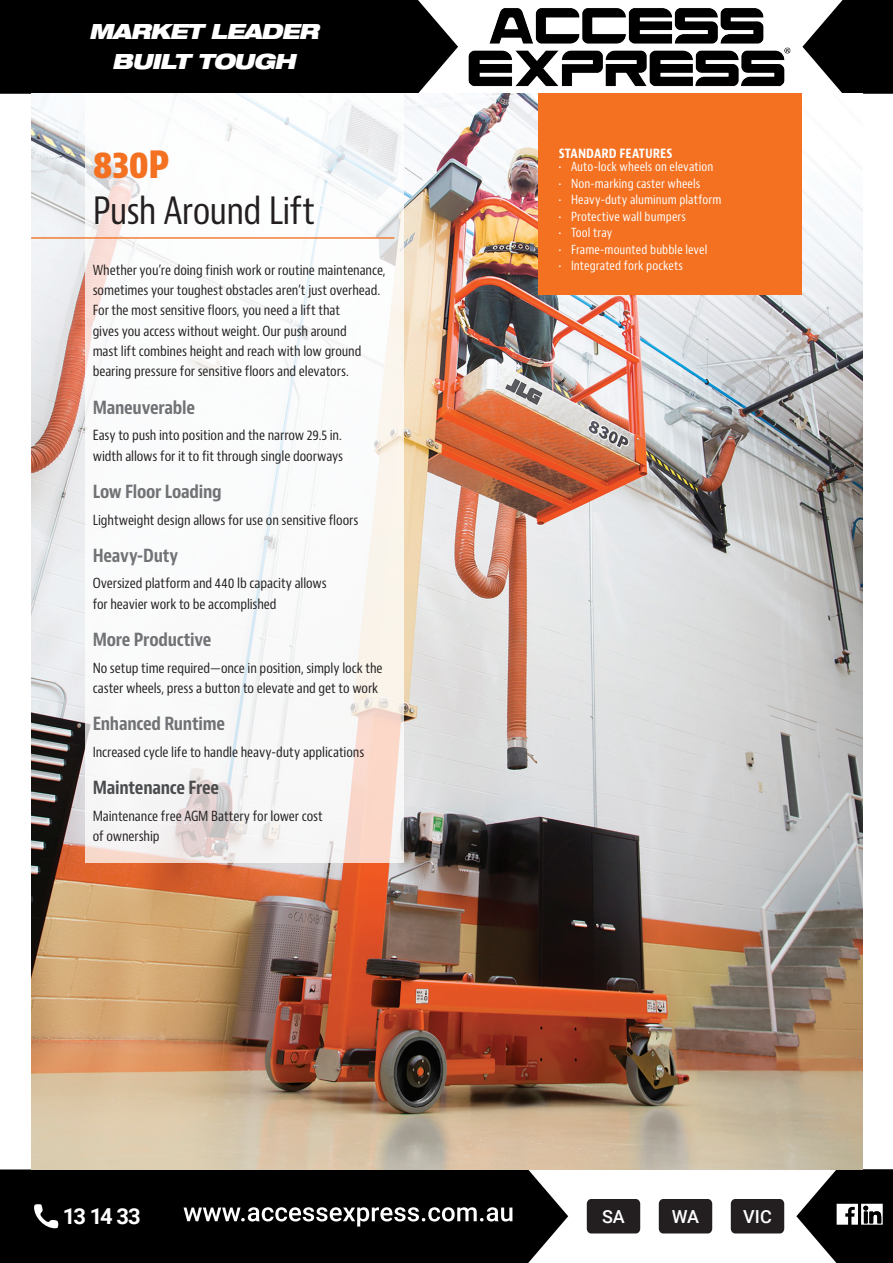
<style>
.page{position:relative;width:893px;height:1263px;background:#fff}
.page>*{position:absolute;margin:0;border:0;box-sizing:border-box;transform-origin:0 0}
.t1{font:condensed 36.75px/45.5px "Bernino Sans";letter-spacing:-.02em;color:#231f20}
.t2{font:700 21.9px "Roboto";color:#fff}
.t3{font:italic 900 expanded 21px/30px "Helvetica Neue LT Std";letter-spacing:-.04em;color:#fff;text-align:center}
.t4{font:500 18px "Roboto";color:#fff}
.t5{font:700 condensed 17.7px "Bernino Sans";letter-spacing:-.015em;color:#717275}
.t6{font:700 condensed 17.7px "Bernino Sans";letter-spacing:-.015em;color:#4b4c4d}
.t7{font:condensed 13.65px/20.4px "Bernino Sans";letter-spacing:-.005em;color:#231f20}
.t8{font:700 condensed 13.65px "Bernino Sans";letter-spacing:.005em;color:#fff}
.t9{font:condensed 12.3px "Bernino Sans";letter-spacing:.01em;color:#fff}
.s1{font-weight:800;color:#f37121}
</style>
<div class="page">
<div style="left:0;top:0;width:458px;height:93px;background:#000"></div>
<svg style="left:802px;top:0;width:91px;height:93px"></svg>
<img style="left:468px;top:8px;width:323px;height:79px">
<div style="left:0;top:1169px;width:568px;height:94px;background:#000"></div>
<svg style="left:796px;top:1169px;width:97px;height:94px"></svg>
<svg style="left:184px;top:1207px;width:328px;height:19px"></svg>
<div style="left:731px;top:1199px;width:53px;height:34px;background:#231f20;border-radius:5px"></div>
<div style="left:659px;top:1199px;width:53px;height:34px;background:#231f20;border-radius:5px"></div>
<div style="left:587px;top:1199px;width:53px;height:34px;background:#231f20;border-radius:5px"></div>
<svg style="left:34px;top:1204px;width:25px;height:25px"></svg>
<img style="left:31px;top:93px;width:831px;height:1076px">
<svg style="left:85px;top:93px;width:319px;height:769px"></svg>
<hr style="left:31px;top:237px;width:363px;height:2px;background:#f37121">
<div style="left:538px;top:93px;width:264px;height:202px;background:#f37121"></div>
<h3 class="t3" style="left:89px;top:16px;width:231px">MARKET LEADER<br>BUILT TOUGH</h3>
<p class="t1" style="left:93px;top:143px;width:224px"><span class="s1">830P<br></span>Push Around Lift</p>
<p class="t7" style="left:93px;top:260px;width:294px">Whether you’re doing finish work or routine maintenance, sometimes your toughest obstacles aren’t just overhead.<br>For the most sensitive floors, you need a lift that<br>gives you access without weight. Our push around<br>mast lift combines height and reach with low ground bearing pressure for sensitive floors and elevators.</p>
<p class="t5" style="left:93px;top:396px;width:104px">Maneuverable</p>
<p class="t7" style="left:93px;top:425px;width:252px">Easy to push into position and the narrow 29.5 in. width allows for it to fit through single doorways</p>
<p class="t5" style="left:93px;top:481px;width:131px">Low Floor Loading</p>
<p class="t7" style="left:93px;top:510px;width:267px">Lightweight design allows for use on sensitive floors</p>
<p class="t5" style="left:93px;top:545px;width:87px">Heavy-Duty</p>
<p class="t7" style="left:93px;top:573px;width:236px">Oversized platform and 440 lb capacity allows for heavier work to be accomplished</p>
<p class="t5" style="left:93px;top:629px;width:120px">More Productive</p>
<p class="t7" style="left:93px;top:658px;width:291px">No setup time required—once in position, simply lock the caster wheels, press a button to elevate and get to work</p>
<p class="t5" style="left:93px;top:713px;width:134px">Enhanced Runtime</p>
<p class="t7" style="left:93px;top:742px;width:273px">Increased cycle life to handle heavy-duty applications</p>
<p class="t6" style="left:93px;top:777px;width:128px">Maintenance Free</p>
<p class="t7" style="left:93px;top:806px;width:232px">Maintenance free AGM Battery for lower cost of ownership</p>
<p class="t8" style="left:559px;top:144px;width:115px">STANDARD FEATURES</p>
<p class="t9" style="left:559px;top:159px;width:156px">• Auto-lock wheels on elevation</p>
<p class="t9" style="left:559px;top:176px;width:143px">• Non-marking caster wheels</p>
<p class="t9" style="left:559px;top:192px;width:164px">• Heavy-duty aluminum platform</p>
<p class="t9" style="left:559px;top:209px;width:129px">• Protective wall bumpers</p>
<p class="t9" style="left:559px;top:225px;width:55px">• Tool tray</p>
<p class="t9" style="left:559px;top:242px;width:150px">• Frame-mounted bubble level</p>
<p class="t9" style="left:559px;top:258px;width:126px">• Integrated fork pockets</p>
<h2 class="t2" style="left:63px;top:1200px;width:79px">13 14 33</h2>
<h3 class="t4" style="left:602px;top:1204px;width:24px">SA</h3>
<h3 class="t4" style="left:672px;top:1204px;width:29px">WA</h3>
<h3 class="t4" style="left:743px;top:1204px;width:30px">VIC</h3>
</div>
